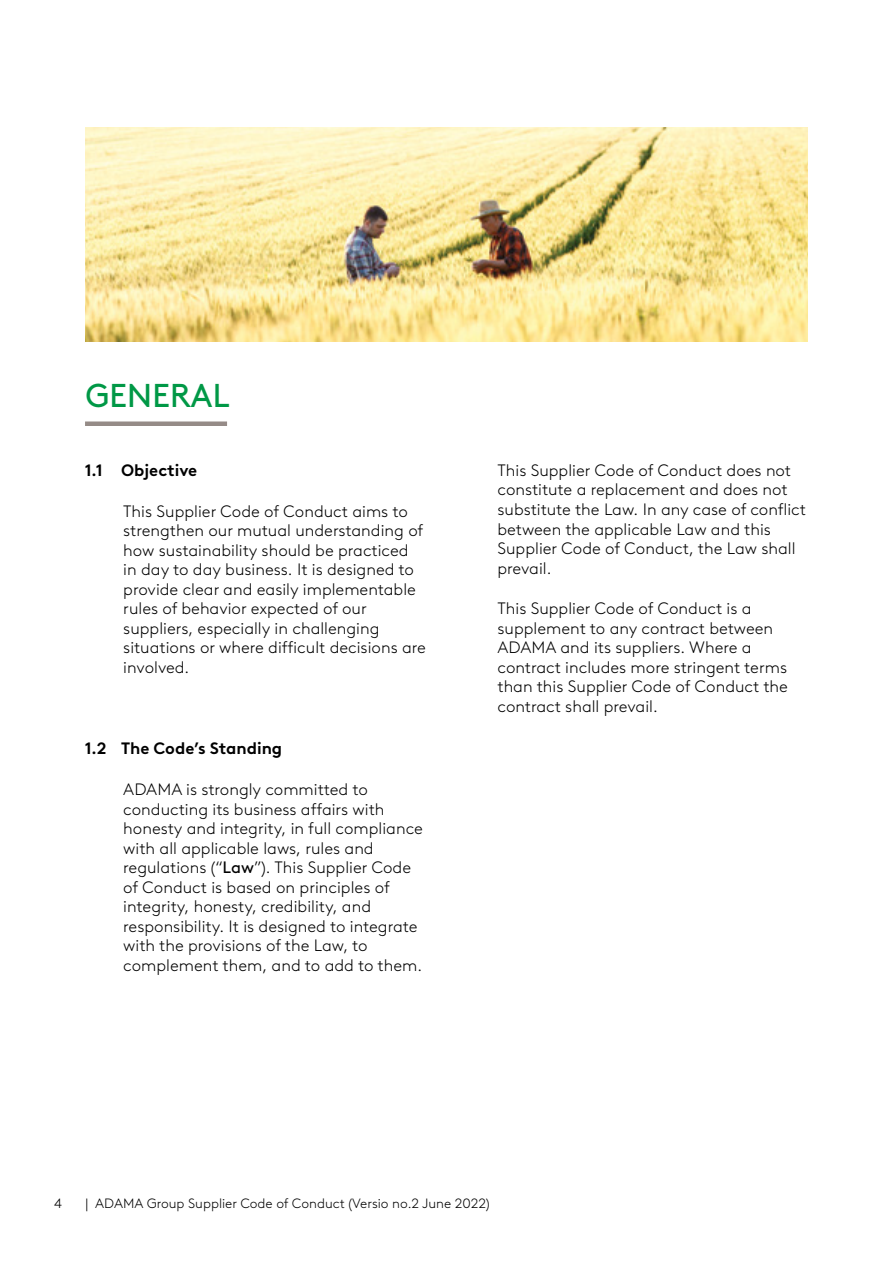
<style>
.page{position:relative;width:893px;height:1263px;background:#fff}
.page>*{position:absolute;margin:0;border:0;box-sizing:border-box;transform-origin:0 0}
.t1{font:33px "Brown LL Heb";letter-spacing:-.01em;color:#009846}
.t2{font:300 16.5px/19.5px "Brown LL Heb";color:#000}
.t3{font:700 16.5px "Brown LL Heb";color:#000}
.t4{font:300 13.5px "Brown LL Heb";color:#000}
.s1{font-weight:400}
</style>
<div class="page">
<div style="left:85px;top:421px;width:142px;height:5px;background:#958b87"></div>
<img style="left:85px;top:128px;width:723px;height:213px">
<h1 class="t1" style="left:85px;top:375px;width:146px">GENERAL</h1>
<p class="t3" style="left:85px;top:460px;width:19px">1.1</p>
<p class="t3" style="left:121px;top:460px;width:78px">Objective</p>
<p class="t2" style="left:123px;top:501px;width:304px">This Supplier Code of Conduct aims to strengthen our mutual understanding of how sustainability should be practiced in day to day business It. is designed to provide clear and easily implementable rules of behavior expected of our suppliers, especially in challenging situations or where difficult decisions are involved.</p>
<p class="t3" style="left:85px;top:738px;width:23px">1.2</p>
<p class="t3" style="left:121px;top:738px;width:163px">The Code s’ Standing</p>
<p class="t2" style="left:123px;top:779px;width:301px">ADAMA is strongly committed to conducting its business affairs with honesty and integrity in, full compliance with all applicable laws, rules and regulations (“<span class="s1">Law</span>”). This Supplier Code of Conduct is based on principles of integrity, honesty, credibility, and responsibility It. is designed to integrate with the provisions of the Law, to complement them, and to add to them.</p>
<p class="t2" style="left:497px;top:460px;width:310px">This Supplier Code of Conduct does not constitute a replacement and does not substitute the Law In. any case of conflict between the applicable Law and this Supplier Code of Conduct, the Law shall prevail.</p>
<p class="t2" style="left:497px;top:599px;width:292px">This Supplier Code of Conduct is a supplement to any contract between ADAMA and its suppliers. Where a contract includes more stringent terms than this Supplier Code of Conduct the contract shall prevail.</p>
<p class="t4" style="left:54px;top:1195px;width:9px">4</p>
<p class="t4" style="left:85px;top:1195px;width:5px">|</p>
<p class="t4" style="left:95px;top:1195px;width:396px">ADAMA Group Supplier Code of Conduct (Versio no.2 June 2022(</p>
</div>
